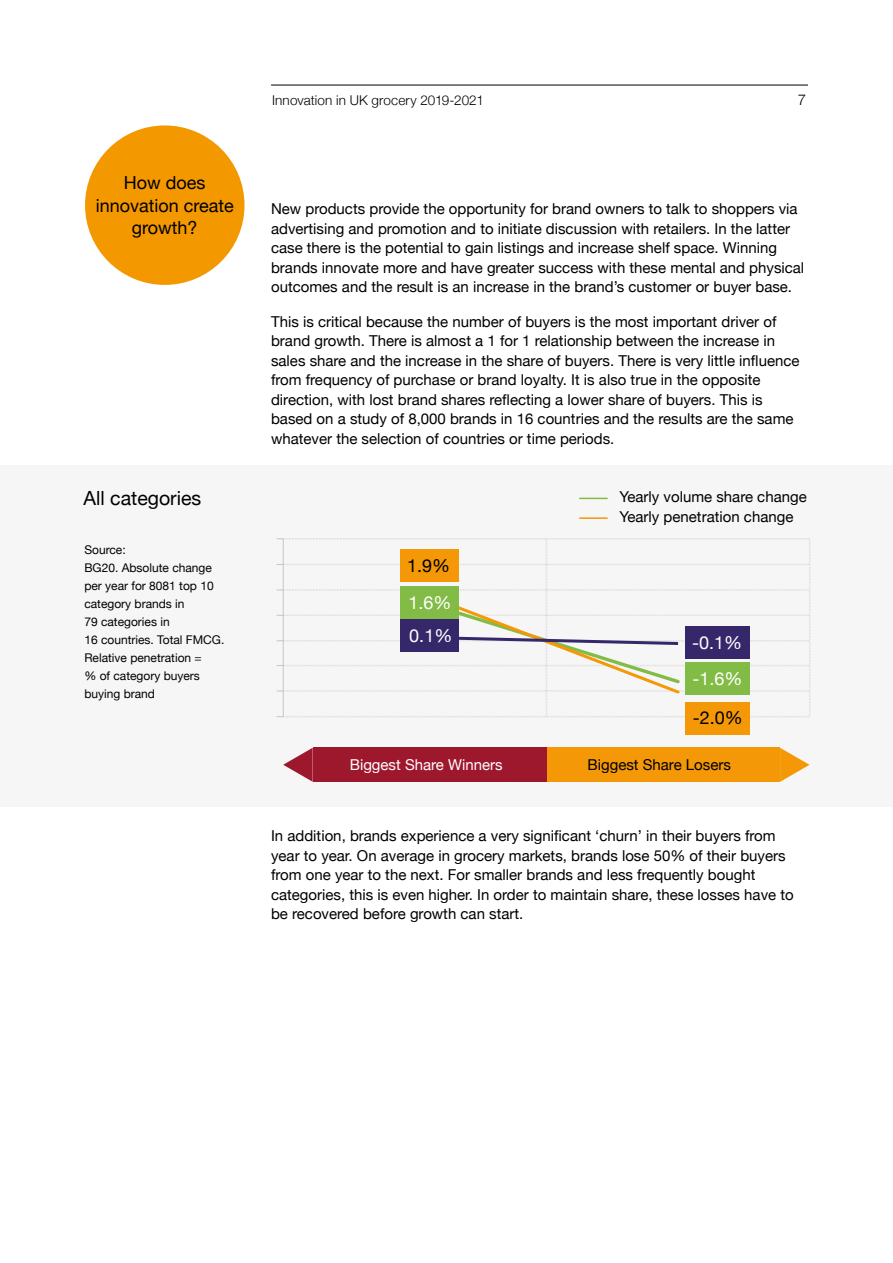
<style>
.page{position:relative;width:893px;height:1263px;background:#fff}
.page>*{position:absolute;margin:0;border:0;box-sizing:border-box;transform-origin:0 0}
.t1{font:19.5px "Helvetica Neue";color:#000}
.t2{font:18px/22.5px "Helvetica Neue";color:#000;text-align:center}
.t3{font:18px/32.5px "Helvetica Neue";color:#fff}
.t4{font:15px/19.5px "Helvetica Neue";color:#000}
.t5{font:15px "Helvetica Neue";color:#fff}
.t6{font:300 15px "Helvetica Neue";color:#000}
.t7{font:300 13.5px "Helvetica Neue";letter-spacing:.005em;color:#000}
.t8{font:12px/18px "Helvetica Neue";color:#000}
</style>
<div class="page">
<hr style="left:271px;top:85px;width:537px;height:1px;background:#000">
<div style="left:85px;top:125px;width:159px;height:160px;background:#f49800;border-radius:50%"></div>
<div style="left:0;top:466px;width:893px;height:341px;background:#f6f6f6"></div>
<svg style="left:580px;top:498px;width:27px;height:1px"></svg>
<hr style="left:580px;top:517px;width:27px;height:2px;background:#f49807">
<svg style="left:277px;top:538px;width:533px;height:179px"></svg>
<div style="left:400px;top:586px;width:58px;height:33px;background:#82bc46"></div>
<div style="left:685px;top:662px;width:65px;height:33px;background:#82bc46"></div>
<div style="left:400px;top:549px;width:58px;height:33px;background:#f49807"></div>
<div style="left:685px;top:702px;width:65px;height:33px;background:#f49807"></div>
<div style="left:400px;top:619px;width:58px;height:33px;background:#35276a"></div>
<div style="left:685px;top:626px;width:65px;height:33px;background:#35276a"></div>
<div style="left:546px;top:748px;width:234px;height:34px;background:#f49807"></div>
<svg style="left:780px;top:748px;width:29px;height:34px"></svg>
<div style="left:313px;top:748px;width:234px;height:34px;background:#9e182d"></div>
<svg style="left:283px;top:748px;width:30px;height:34px"></svg>
<p class="t2" style="left:96px;top:172px;width:140px">How does innovation create growth?</p>
<h1 class="t1" style="left:84px;top:484px;width:119px">All categories</h1>
<p class="t8" style="left:84px;top:541px;width:142px">Source:<br>BG20. Absolute change per year for 8081 top 10 category brands in<br>79 categories in<br>16 countries. Total FMCG.<br>Relative penetration =<br>% of category buyers buying brand</p>
<p class="t7" style="left:272px;top:89px;width:213px">Innovation in UK grocery 2019-2021</p>
<p class="t6" style="left:798px;top:87px;width:10px">7</p>
<p class="t4" style="left:271px;top:200px;width:535px">New products provide the opportunity for brand owners to talk to shoppers via advertising and promotion and to initiate discussion with retailers. In the latter case there is the potential to gain listings and increase shelf space. Winning brands innovate more and have greater success with these mental and physical outcomes and the result is an increase in the brand’s customer or buyer base.</p>
<p class="t4" style="left:271px;top:312px;width:530px">This is critical because the number of buyers is the most important driver of brand growth. There is almost a 1 for 1 relationship between the increase in sales share and the increase in the share of buyers. There is very little influence from frequency of purchase or brand loyalty. It is also true in the opposite direction, with lost brand shares reflecting a lower share of buyers. This is based on a study of 8,000 brands in 16 countries and the results are the same whatever the selection of countries or time periods.</p>
<p class="t2" style="left:407px;top:555px;width:45px">1.9%</p>
<p class="t3" style="left:408px;top:588px;width:45px">1.6%<br>0.1%</p>
<p class="t5" style="left:350px;top:753px;width:154px">Biggest Share Winners</p>
<p class="t4" style="left:619px;top:488px;width:189px">Yearly volume share change<br>Yearly penetration change</p>
<p class="t3" style="left:692px;top:626px;width:52px;line-height:35.4px">-0.1% -1.6%</p>
<p class="t2" style="left:693px;top:707px;width:52px">-2.0%</p>
<p class="t4" style="left:588px;top:755px;width:145px">Biggest Share Losers</p>
<p class="t4" style="left:271px;top:827px;width:524px">In addition, brands experience a very significant ‘churn’ in their buyers from year to year. On average in grocery markets, brands lose 50% of their buyers from one year to the next. For smaller brands and less frequently bought categories, this is even higher. In order to maintain share, these losses have to be recovered before growth can start.</p>
</div>
